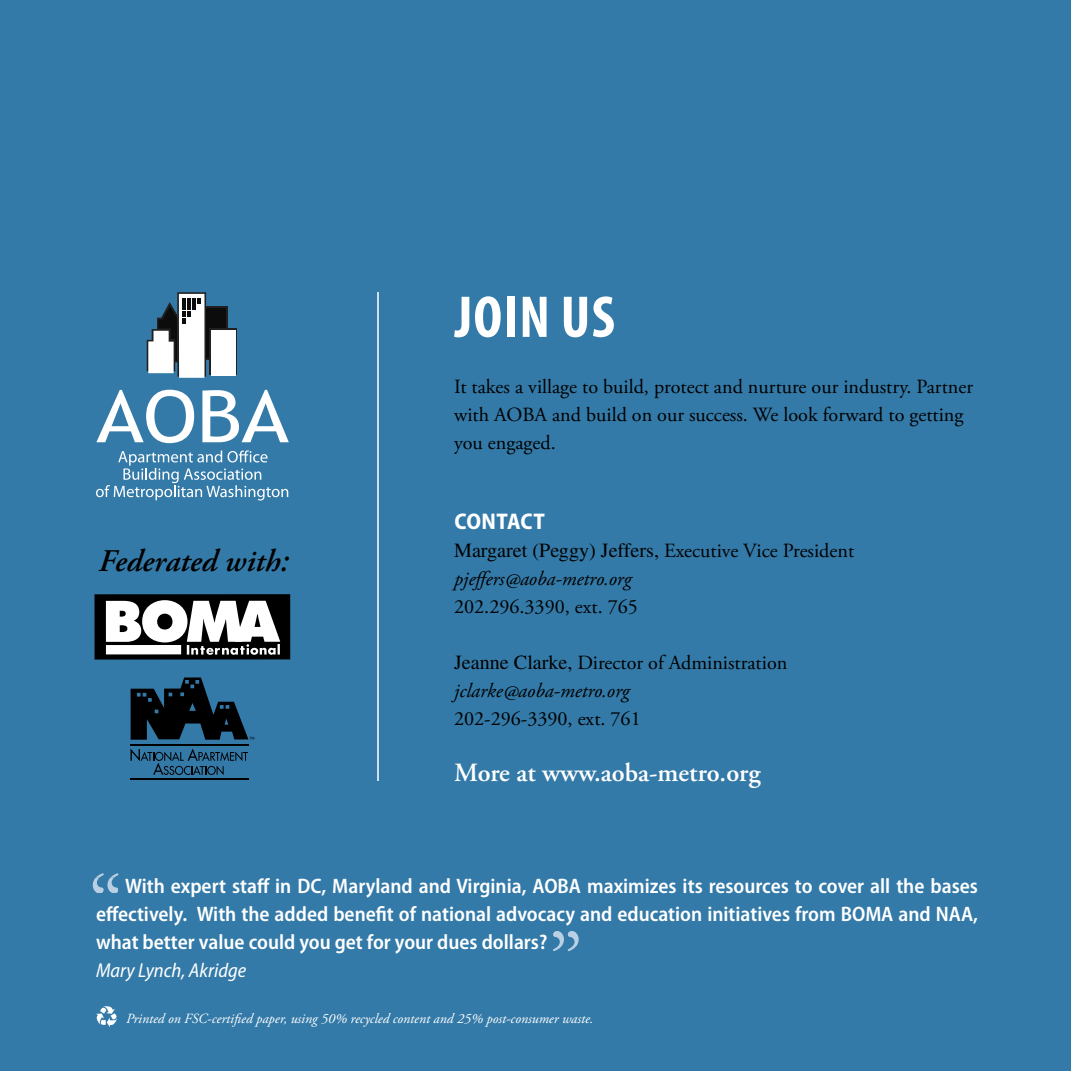
<style>
.page{position:relative;width:1071px;height:1071px;background:#337aa8}
.page>*{position:absolute;margin:0;border:0;box-sizing:border-box;transform-origin:0 0}
.t1{font:700 condensed 59.5px "Myriad Pro";letter-spacing:.02em;color:#fff}
.t2{font:italic 600 31.5px "Adobe Garamond Pro";color:#000}
.t3{font:600 26.25px "Adobe Garamond Pro";color:#fff}
.t4{font:700 semi-condensed 22.75px "Myriad Pro";letter-spacing:.01em;color:#fff}
.t5{font:600 semi-condensed 21px/28px "Myriad Pro";color:#fff;text-align:justify}
.t6{font:20.12px/28px "Adobe Garamond Pro";color:#000}
.t7{font:20.12px "Times";color:#000}
.t8{font:italic 20.12px "Adobe Garamond Pro";color:#000}
.t9{font:italic semi-condensed 20.12px "Myriad Pro";color:#fff}
.t10{font:italic 14px "Adobe Garamond Pro";color:#fff}
.s1{font-family:"Adobe Garamond Pro"}
.s2{font-family:"Times"}
.s3{font-style:italic}
</style>
<div class="page">
<hr style="left:378px;top:292px;width:1px;height:489px;background:#d0dfec">
<svg style="left:96px;top:390px;width:98px;height:53px"></svg>
<svg style="left:202px;top:390px;width:87px;height:52px"></svg>
<svg style="left:177px;top:292px;width:29px;height:85px"></svg>
<div style="left:179px;top:294px;width:25px;height:84px;background:#fff"></div>
<div style="left:205px;top:306px;width:22px;height:53px;background:#212020"></div>
<div style="left:206px;top:308px;width:20px;height:50px;background:#0c0c0c"></div>
<div style="left:209px;top:328px;width:28px;height:47px;background:linear-gradient(to bottom,#fff,#fff)"></div>
<div style="left:211px;top:330px;width:24px;height:46px;background:#fff"></div>
<svg style="left:147px;top:298px;width:54px;height:75px"></svg>
<svg style="left:96px;top:450px;width:192px;height:50px"></svg>
<div style="left:94px;top:594px;width:196px;height:66px;background:#000"></div>
<svg style="left:106px;top:600px;width:174px;height:55px"></svg>
<div style="left:106px;top:645px;width:75px;height:9px;background:#fff"></div>
<svg style="left:131px;top:749px;width:117px;height:26px"></svg>
<svg style="left:131px;top:678px;width:123px;height:62px"></svg>
<hr style="left:131px;top:744px;width:118px;height:2px;background:#000">
<hr style="left:131px;top:778px;width:118px;height:1px;background:#000">
<svg style="left:553px;top:931px;width:26px;height:20px"></svg>
<svg style="left:93px;top:873px;width:26px;height:20px"></svg>
<svg style="left:96px;top:1006px;width:21px;height:21px"></svg>
<h1 class="t1" style="left:455px;top:284px;width:162px">JOIN US</h1>
<h2 class="t2" style="left:99px;top:542px;width:191px">Federated with:</h2>
<p class="t6" style="left:454px;top:373px;width:521px">It takes a village to build, protect and nurture our industry. Partner with AOBA and build on our success. We look forward to getting you engaged.</p>
<p class="t4" style="left:454px;top:509px;width:92px">CONTACT</p>
<p class="t7" style="left:454px;top:539px;width:402px">Margaret (Peggy) Jeffers, <span class="s1">Executive Vice President</span></p>
<p class="t8" style="left:454px;top:567px;width:179px">pjeffers@aoba-metro.org</p>
<p class="t6" style="left:454px;top:594px;width:185px">202.296.3390, ext. 765</p>
<p class="t6" style="left:454px;top:650px;width:335px"><span class="s2">Jeanne Clarke,</span> Director of Administration <span class="s3">jclarke@aoba-metro.org</span></p>
<p class="t6" style="left:454px;top:706px;width:188px">202-296-3390, ext. 761</p>
<h3 class="t3" style="left:454px;top:758px;width:308px">More at www.aoba-metro.org</h3>
<p class="t5" style="left:96px;top:872px;width:884px;text-indent:29px">With expert staff in DC, Maryland and Virginia, AOBA maximizes its resources to cover all the bases effectively. With the added benefit of national advocacy and education initiatives from BOMA and NAA, what better value could you get for your dues dollars?</p>
<p class="t9" style="left:96px;top:959px;width:152px">Mary Lynch, Akridge</p>
<p class="t10" style="left:126px;top:1011px;width:469px">Printed on FSC-certified paper, using 50% recycled content and 25% post-consumer waste.</p>
</div>
